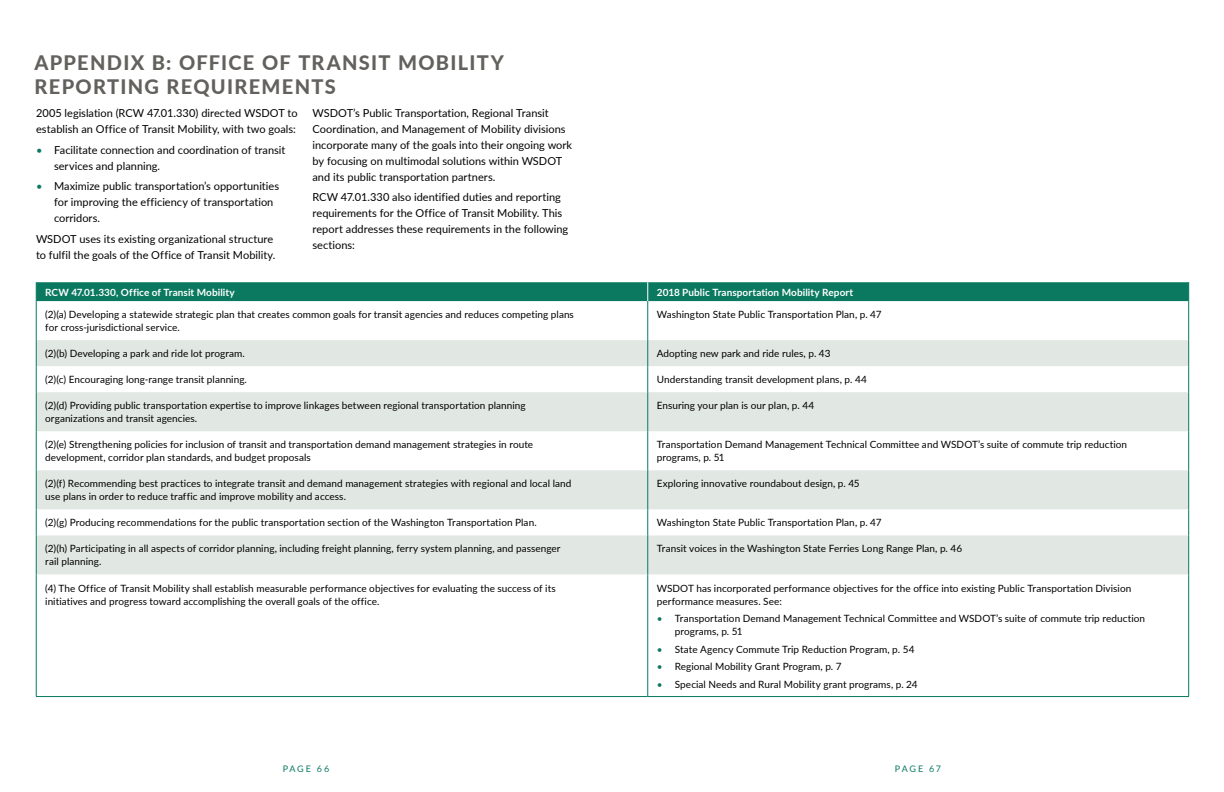
<style>
.page{position:relative;width:1224px;height:792px;background:#fff}
.page>*{position:absolute;margin:0;border:0;box-sizing:border-box;transform-origin:0 0}
.Chapter_Sub_Title{font:800 20px/24px "Lato";letter-spacing:.065em;color:#63615d}
.Body_Copy{font:11px/16px "Lato";color:#000}
.Table_text_10pt{font:10px/13px "Lato";letter-spacing:.005em;color:#000}
.TABLE_Head_WHITE{font:700 10px "Lato";letter-spacing:.005em;color:#fff}
.t1{font:9px "Lato";letter-spacing:.19em;color:#0a7960}
.s1{color:#0a7960}
</style>
<div class="page">
<svg style="left:37px;top:340px;width:1151px;height:234px;fill:#e1e7e3"></svg>
<hr style="left:36px;top:301px;width:1px;height:39px;background:#0a7960">
<svg style="left:36px;top:340px;width:1px;height:52px"></svg>
<hr style="left:36px;top:392px;width:1px;height:39px;background:#0a7960">
<hr style="left:36px;top:431px;width:1px;height:39px;background:#0a7960">
<hr style="left:36px;top:470px;width:1px;height:39px;background:#0a7960">
<svg style="left:36px;top:509px;width:1px;height:26px"></svg>
<hr style="left:36px;top:535px;width:1px;height:39px;background:#0a7960">
<hr style="left:36px;top:574px;width:1px;height:122px;background:#0a7960">
<hr style="left:1188px;top:301px;width:1px;height:39px;background:#0a7960">
<svg style="left:1188px;top:340px;width:1px;height:52px"></svg>
<hr style="left:1188px;top:392px;width:1px;height:39px;background:#0a7960">
<hr style="left:1188px;top:431px;width:1px;height:39px;background:#0a7960">
<hr style="left:1188px;top:470px;width:1px;height:39px;background:#0a7960">
<svg style="left:1188px;top:509px;width:1px;height:26px"></svg>
<hr style="left:1188px;top:535px;width:1px;height:39px;background:#0a7960">
<hr style="left:1188px;top:574px;width:1px;height:122px;background:#0a7960">
<div style="left:36px;top:282px;width:1153px;height:19px;background:#0a7960"></div>
<hr style="left:648px;top:301px;width:1px;height:39px;background:#0a7960">
<svg style="left:648px;top:340px;width:1px;height:52px"></svg>
<hr style="left:648px;top:392px;width:1px;height:39px;background:#0a7960">
<hr style="left:648px;top:431px;width:1px;height:39px;background:#0a7960">
<hr style="left:648px;top:470px;width:1px;height:39px;background:#0a7960">
<svg style="left:648px;top:509px;width:1px;height:26px"></svg>
<hr style="left:648px;top:535px;width:1px;height:39px;background:#0a7960">
<hr style="left:648px;top:574px;width:1px;height:122px;background:#0a7960">
<hr style="left:36px;top:696px;width:612px;height:1px;background:#0a7960">
<hr style="left:648px;top:696px;width:541px;height:1px;background:#0a7960">
<p class="Chapter_Sub_Title" style="left:35px;top:50px;width:471px">APPENDIX B: OFFICE OF TRANSIT MOBILITY<br>REPORTING REQUIREMENTS</p>
<p class="Body_Copy" style="left:36px;top:105px;width:263px">2005 legislation (RCW 47.01.330) directed WSDOT to establish an Office of Transit Mobility, with two goals:</p>
<p class="Body_Copy" style="left:54px;top:141px;width:233px;text-indent:-18px"><span class="s1">•</span> Facilitate connection and coordination of transit services and planning.</p>
<p class="Body_Copy" style="left:54px;top:178px;width:227px;text-indent:-18px"><span class="s1">•</span> Maximize public transportation’s opportunities for improving the efficiency of transportation corridors.</p>
<p class="Body_Copy" style="left:36px;top:230px;width:241px">WSDOT uses its existing organizational structure to fulfil the goals of the Office of Transit Mobility.</p>
<p class="Body_Copy" style="left:312px;top:104px;width:261px">WSDOT’s Public Transportation, Regional Transit Coordination, and Management of Mobility divisions incorporate many of the goals into their ongoing work by focusing on multimodal solutions within WSDOT and its public transportation partners.</p>
<p class="Body_Copy" style="left:312px;top:189px;width:257px">RCW 47.01.330 also identified duties and reporting requirements for the Office of Transit Mobility. This report addresses these requirements in the following sections:</p>
<p class="TABLE_Head_WHITE" style="left:45px;top:285px;width:191px">RCW 47.01.330, Office of Transit Mobility</p>
<p class="TABLE_Head_WHITE" style="left:657px;top:285px;width:198px">2018 Public Transportation Mobility Report</p>
<p class="Table_text_10pt" style="left:45px;top:308px;width:530px">(2)(a) Developing a statewide strategic plan that creates common goals for transit agencies and reduces competing plans for cross-jurisdictional service.</p>
<p class="Table_text_10pt" style="left:657px;top:308px;width:226px">Washington State Public Transportation Plan, p. 47</p>
<p class="Table_text_10pt" style="left:45px;top:347px;width:201px">(2)(b) Developing a park and ride lot program.</p>
<p class="Table_text_10pt" style="left:657px;top:347px;width:175px">Adopting new park and ride rules, p. 43</p>
<p class="Table_text_10pt" style="left:45px;top:373px;width:203px">(2)(c) Encouraging long-range transit planning.</p>
<p class="Table_text_10pt" style="left:657px;top:373px;width:212px">Understanding transit development plans, p. 44</p>
<p class="Table_text_10pt" style="left:45px;top:399px;width:482px">(2)(d) Providing public transportation expertise to improve linkages between regional transportation planning organizations and transit agencies.</p>
<p class="Table_text_10pt" style="left:657px;top:399px;width:159px">Ensuring your plan is our plan, p. 44</p>
<p class="Table_text_10pt" style="left:45px;top:438px;width:489px">(2)(e) Strengthening policies for inclusion of transit and transportation demand management strategies in route development, corridor plan standards, and budget proposals</p>
<p class="Table_text_10pt" style="left:657px;top:438px;width:472px">Transportation Demand Management Technical Committee and WSDOT’s suite of commute trip reduction programs, p. 51</p>
<p class="Table_text_10pt" style="left:45px;top:477px;width:528px">(2)(f) Recommending best practices to integrate transit and demand management strategies with regional and local land use plans in order to reduce traffic and improve mobility and access.</p>
<p class="Table_text_10pt" style="left:657px;top:477px;width:205px">Exploring innovative roundabout design, p. 45</p>
<p class="Table_text_10pt" style="left:45px;top:516px;width:493px">(2)(g) Producing recommendations for the public transportation section of the Washington Transportation Plan.</p>
<p class="Table_text_10pt" style="left:657px;top:516px;width:226px">Washington State Public Transportation Plan, p. 47</p>
<p class="Table_text_10pt" style="left:45px;top:542px;width:517px">(2)(h) Participating in all aspects of corridor planning, including freight planning, ferry system planning, and passenger rail planning.</p>
<p class="Table_text_10pt" style="left:657px;top:542px;width:307px">Transit voices in the Washington State Ferries Long Range Plan, p. 46</p>
<p class="Table_text_10pt" style="left:45px;top:581px;width:512px">(4) The Office of Transit Mobility shall establish measurable performance objectives for evaluating the success of its initiatives and progress toward accomplishing the overall goals of the office.</p>
<p class="Table_text_10pt" style="left:657px;top:581px;width:476px">WSDOT has incorporated performance objectives for the office into existing Public Transportation Division performance measures. See:</p>
<p class="Table_text_10pt" style="left:675px;top:611px;width:472px;text-indent:-18px"><span class="s1">•</span> Transportation Demand Management Technical Committee and WSDOT’s suite of commute trip reduction programs, p. 51</p>
<p class="Table_text_10pt" style="left:657px;top:642px;width:259px"><span class="s1">•</span> State Agency Commute Trip Reduction Program, p. 54</p>
<p class="Table_text_10pt" style="left:657px;top:659px;width:186px"><span class="s1">•</span> Regional Mobility Grant Program, p. 7</p>
<p class="Table_text_10pt" style="left:657px;top:677px;width:262px"><span class="s1">•</span> Special Needs and Rural Mobility grant programs, p. 24</p>
<p class="t1" style="left:283px;top:763px;width:48px">PAGE 66</p>
<p class="t1" style="left:895px;top:763px;width:48px">PAGE 67</p>
</div>
